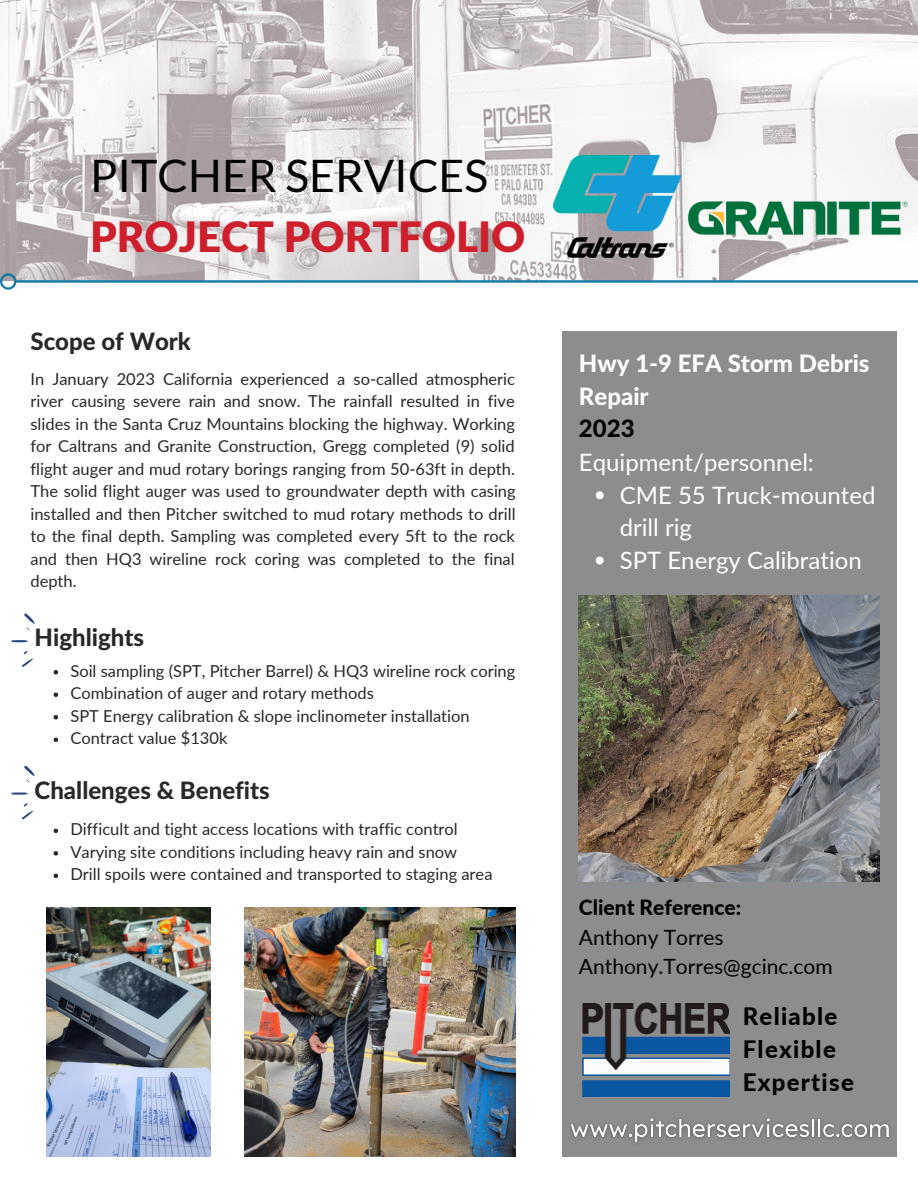
<style>
.page{position:relative;width:918px;height:1188px;background:#fff}
.page>*{position:absolute;margin:0;border:0;box-sizing:border-box;transform-origin:0 0}
.t1{font:44.7px "Lato";color:#000}
.t2{font:900 42px "Lato Latin";color:#cd202c}
.t3{font:24px/32.7px "Lato";color:#fff}
.t4{font:800 24px "Lato Latin";color:#282828}
.t5{font:800 24px/32.7px "Lato Latin";color:#fff}
.t6{font:800 24px/32.7px "Lato";letter-spacing:.055em;color:#000}
.t7{font:800 24px "Lato Latin";color:#000}
.t8{font:21px/29.2px "Lato";color:#000}
.t9{font:800 21px "Lato";color:#000}
.t10{font:16.5px/22.5px "Lato";color:#282828}
</style>
<div class="page">
<img style="left:0;top:0;width:918px;height:273px">
<svg style="left:0;top:273px;width:918px;height:17px"></svg>
<div style="left:562px;top:331px;width:334px;height:826px;background:#8d8d8e"></div>
<svg style="left:11px;top:640px;width:17px;height:2px"></svg>
<svg style="left:22px;top:651px;width:11px;height:16px"></svg>
<svg style="left:24px;top:614px;width:11px;height:16px"></svg>
<img style="left:47px;top:908px;width:164px;height:249px">
<svg style="left:596px;top:491px;width:8px;height:8px"></svg>
<svg style="left:596px;top:557px;width:8px;height:7px"></svg>
<img style="left:579px;top:596px;width:300px;height:286px">
<svg style="left:11px;top:792px;width:17px;height:3px"></svg>
<svg style="left:22px;top:803px;width:11px;height:16px"></svg>
<svg style="left:24px;top:766px;width:11px;height:17px"></svg>
<img style="left:582px;top:1002px;width:148px;height:95px">
<img style="left:553px;top:155px;width:129px;height:103px">
<svg style="left:54px;top:670px;width:4px;height:5px"></svg>
<svg style="left:54px;top:693px;width:4px;height:4px"></svg>
<svg style="left:54px;top:715px;width:4px;height:5px"></svg>
<svg style="left:54px;top:738px;width:4px;height:4px"></svg>
<img style="left:685px;top:195px;width:226px;height:53px">
<img style="left:570px;top:1108px;width:327px;height:44px">
<svg style="left:54px;top:829px;width:4px;height:4px"></svg>
<svg style="left:54px;top:851px;width:4px;height:5px"></svg>
<svg style="left:54px;top:874px;width:4px;height:4px"></svg>
<img style="left:244px;top:908px;width:271px;height:249px">
<h1 class="t1" style="left:90px;top:147px;width:400px">PITCHER SERVICES</h1>
<h2 class="t2" style="left:90px;top:219px;width:437px">PROJECT PORTFOLIO</h2>
<h3 class="t4" style="left:30px;top:331px;width:162px">Scope of Work</h3>
<p class="t10" style="left:30px;top:367px;width:487px;text-align:justify">In January 2023 California experienced a so-called atmospheric river causing severe rain and snow. The rainfall resulted in five slides in the Santa Cruz Mountains blocking the highway. Working for Caltrans and Granite Construction, Gregg completed (9) solid flight auger and mud rotary borings ranging from 50-63ft in depth.<br>The solid flight auger was used to groundwater depth with casing installed and then Pitcher switched to mud rotary methods to drill to the final depth. Sampling was completed every 5ft to the rock and then HQ3 wireline rock coring was completed to the final depth.</p>
<h3 class="t4" style="left:35px;top:627px;width:111px">Highlights</h3>
<p class="t10" style="left:70px;top:659px;width:447px">Soil sampling (SPT, Pitcher Barrel) &amp; HQ3 wireline rock coring Combination of auger and rotary methods<br>SPT Energy calibration &amp; slope inclinometer installation Contract value $130k</p>
<h3 class="t4" style="left:35px;top:779px;width:237px">Challenges &amp; Benefits</h3>
<p class="t10" style="left:70px;top:818px;width:424px">Difficult and tight access locations with traffic control<br>Varying site conditions including heavy rain and snow<br>Drill spoils were contained and transported to staging area</p>
<h3 class="t5" style="left:579px;top:349px;width:292px">Hwy 1-9 EFA Storm Debris<br>Repair</h3>
<h3 class="t7" style="left:579px;top:418px;width:57px">2023</h3>
<h3 class="t3" style="left:579px;top:445px;width:237px">Equipment/personnel:</h3>
<h3 class="t3" style="left:620px;top:478px;width:257px">CME 55 Truck-mounted drill rig<br>SPT Energy Calibration</h3>
<p class="t9" style="left:579px;top:895px;width:164px">Client Reference:</p>
<p class="t8" style="left:579px;top:922px;width:255px">Anthony Torres<br>Anthony.Torres@gcinc.com</p>
<h3 class="t6" style="left:743px;top:1000px;width:113px">Reliable<br>Flexible<br>Expertise</h3>
</div>
